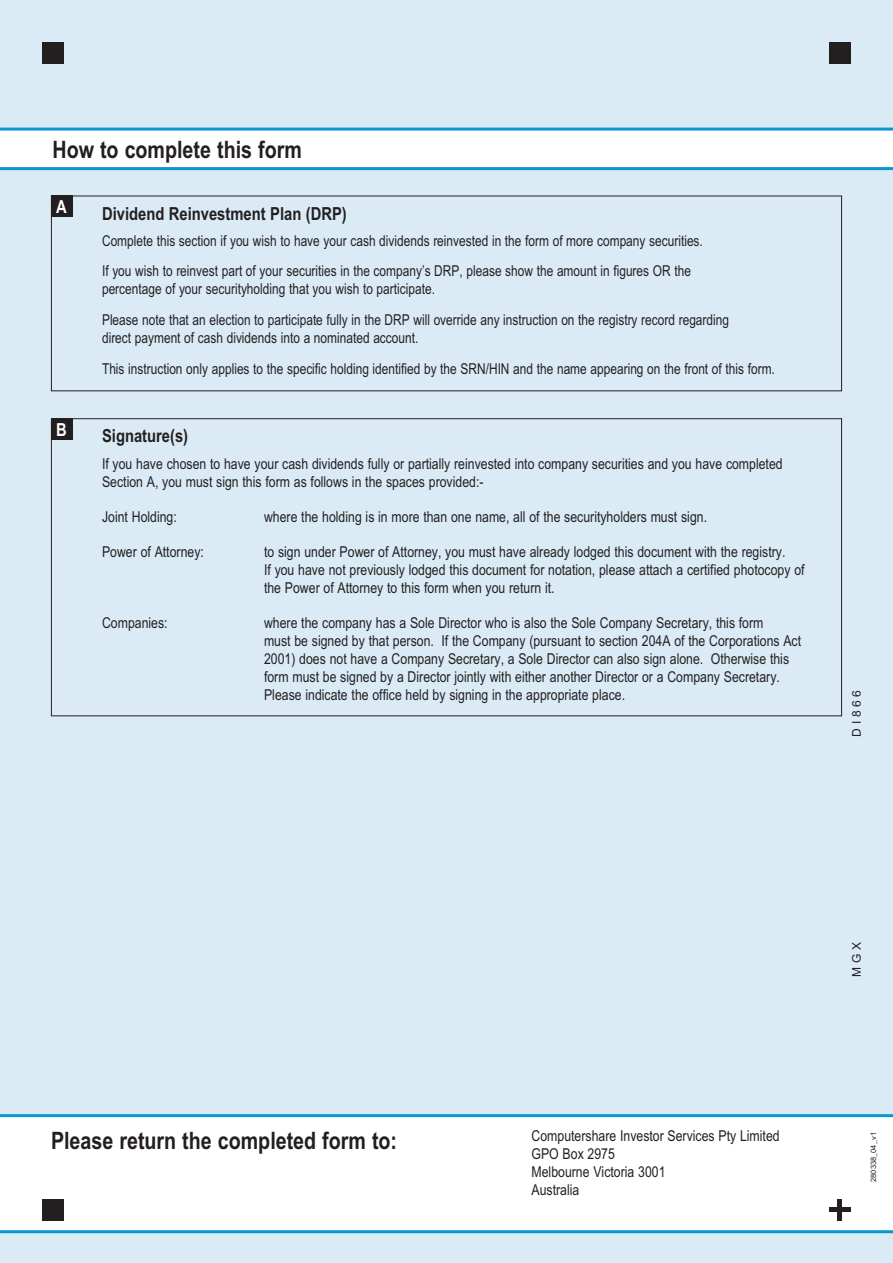
<style>
.page{position:relative;width:893px;height:1263px;background:#daebf6}
.page>*{position:absolute;margin:0;border:0;box-sizing:border-box;transform-origin:0 0}
.t1{font:700 24px "Arial Narrow";color:#231f20}
.t2{font:700 18px "Arial Narrow";color:#231f20}
.t3{font:700 18px "Arial Narrow";color:#fff}
.t4{font:15px/18px "Arial Narrow";color:#231f20}
.t5{font:12px "Arial";letter-spacing:.3em;color:#231f20}
.t6{font:7.5px "Arial";color:#231f20}
</style>
<div class="page">
<svg style="left:0;top:128px;width:893px;height:42px;background:#def1f8"></svg>
<div style="left:0;top:1114px;width:893px;height:119px;background:#fff"></div>
<div style="left:51px;top:196px;width:21px;height:21px;background:#231f20"></div>
<div style="left:829px;top:43px;width:21px;height:21px;background:#231f20"></div>
<div style="left:43px;top:1199px;width:21px;height:21px;background:#231f20"></div>
<div style="left:51px;top:418px;width:21px;height:22px;background:#231f20"></div>
<div style="left:43px;top:43px;width:21px;height:21px;background:#231f20"></div>
<hr style="left:838px;top:1199px;width:4px;height:21px;background:#231f20">
<hr style="left:829px;top:1208px;width:21px;height:4px;background:#231f20">
<h1 class="t1" style="left:53px;top:131px;width:251px">How to complete this form</h1>
<p class="t3" style="left:56px;top:193px;width:12px">A</p>
<p class="t3" style="left:56px;top:416px;width:12px">B</p>
<p class="t2" style="left:102px;top:200px;width:246px">Dividend Reinvestment Plan (DRP)</p>
<p class="t4" style="left:102px;top:224px;width:602px;line-height:30.8px">Complete this section if you wish to have your cash dividends reinvested in the form of more company securities.<br>If you wish to reinvest part of your securities in the company’s DRP, please show the amount in figures OR the</p>
<p class="t4" style="left:102px;top:273px;width:629px;line-height:30.8px">percentage of your securityholding that you wish to participate.<br>Please note that an election to participate fully in the DRP will override any instruction on the registry record regarding</p>
<p class="t4" style="left:102px;top:328px;width:318px">direct payment of cash dividends into a nominated account.</p>
<p class="t4" style="left:102px;top:359px;width:674px">This instruction only applies to the specific holding identified by the SRN/HIN and the name appearing on the front of this form.</p>
<p class="t2" style="left:102px;top:422px;width:88px">Signature(s)</p>
<p class="t4" style="left:102px;top:454px;width:682px">If you have chosen to have your cash dividends fully or partially reinvested into company securities and you have completed<br>Section A, you must sign this form as follows in the spaces provided:-</p>
<p class="t4" style="left:102px;top:507px;width:76px">Joint Holding:</p>
<p class="t4" style="left:264px;top:507px;width:445px">where the holding is in more than one name, all of the securityholders must sign.</p>
<p class="t4" style="left:102px;top:542px;width:103px">Power of Attorney:</p>
<p class="t4" style="left:264px;top:542px;width:542px">to sign under Power of Attorney, you must have already lodged this document with the registry.<br>If you have not previously lodged this document for notation, please attach a certified photocopy of the Power of Attorney to this form when you return it.</p>
<p class="t4" style="left:102px;top:613px;width:67px">Companies:</p>
<p class="t4" style="left:264px;top:613px;width:539px">where the company has a Sole Director who is also the Sole Company Secretary, this form<br>must be signed by that person. If the Company (pursuant to section 204A of the Corporations Act 2001) does not have a Company Secretary, a Sole Director can also sign alone. Otherwise this form must be signed by a Director jointly with either another Director or a Company Secretary.<br>Please indicate the office held by signing in the appropriate place.</p>
<p class="t5" style="left:850px;top:737px;width:48px;rotate:-90deg">DI866</p>
<h1 class="t1" style="left:51px;top:1123px;width:348px">Please return the completed form to:</h1>
<p class="t4" style="left:531px;top:1126px;width:250px">Computershare Investor Services Pty Limited<br>GPO Box 2975<br>Melbourne Victoria 3001<br>Australia</p>
<p class="t5" style="left:850px;top:976px;width:36px;rotate:-90deg">MGX</p>
<p class="t6" style="left:869px;top:1182px;width:51px;rotate:-90deg">280338_04_v1</p>
</div>
